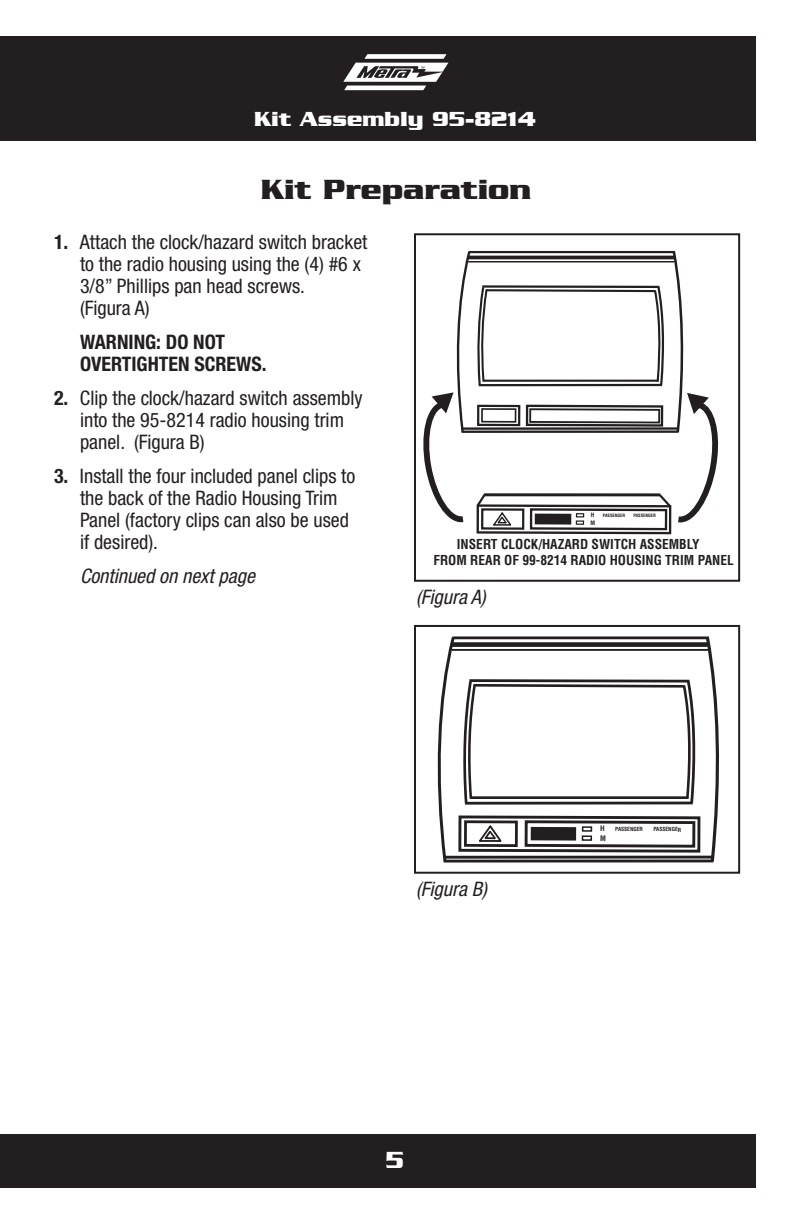
<style>
.page{position:relative;width:792px;height:1224px;background:#fff}
.page>*{position:absolute;margin:0;border:0;box-sizing:border-box;transform-origin:0 0}
.t1{font:700 30px "Serpentine";color:#231f20}
.t2{font:700 24px "Serpentine D";color:#fff}
.t3{font:700 22px "Serpentine";color:#fff}
.t4{font:condensed 20px/22px "Helvetica Neue";color:#231f20}
.t5{font:italic condensed 20px "Helvetica Neue";color:#231f20}
.t6{font:700 condensed 20px/22px "Helvetica Neue";color:#231f20}
.t7{font:700 condensed 13.4px/16.2px "Helvetica";color:#231f20}
.t8{font:700 condensed 5.6px "Helvetica";color:#231f20}
.t9{font:700 condensed 4.4px "Helvetica";color:#231f20}
.s1{font-weight:700}
</style>
<div class="page">
<div style="left:0;top:36px;width:756px;height:105px;background:#231f20"></div>
<div style="left:0;top:1134px;width:756px;height:54px;background:#231f20"></div>
<svg style="left:343px;top:54px;width:105px;height:36px"></svg>
<div style="left:414px;top:233px;width:326px;height:349px;border:2px solid #231f20"></div>
<div style="left:414px;top:625px;width:326px;height:249px;border:2px solid #231f20"></div>
<svg style="left:423px;top:251px;width:295px;height:284px"></svg>
<svg style="left:438px;top:636px;width:281px;height:227px"></svg>
<p class="t3" style="left:254px;top:106px;width:283px">Kit Assembly 95-8214</p>
<h1 class="t1" style="left:261px;top:172px;width:272px">Kit Preparation</h1>
<p class="t4" style="left:80px;top:231px;width:289px;text-indent:-26px"><span class="s1">1.</span> Attach the clock/hazard switch bracket to the radio housing using the (4) #6 x<br>3/8” Phillips pan head screws.<br>(Figura A)</p>
<p class="t6" style="left:80px;top:331px;width:188px">WARNING: DO NOT<br>OVERTIGHTEN SCREWS.</p>
<p class="t4" style="left:80px;top:387px;width:284px;text-indent:-26px"><span class="s1">2.</span> Clip the clock/hazard switch assembly into the 95-8214 radio housing trim panel. (Figura B)</p>
<p class="t4" style="left:80px;top:465px;width:277px;text-indent:-26px"><span class="s1">3.</span> Install the four included panel clips to the back of the Radio Housing Trim<br>Panel (factory clips can also be used if desired).</p>
<p class="t5" style="left:80px;top:564px;width:176px">Continued on next page</p>
<p class="t9" style="left:603px;top:513px;width:24px;rotate:1deg">PASSENGER</p>
<p class="t9" style="left:634px;top:513px;width:24px;rotate:1deg">PASSENGER</p>
<p class="t7" style="left:433px;top:536px;width:302px;text-indent:24px">INSERT CLOCK/HAZARD SWITCH ASSEMBLY<br>FROM REAR OF 99-8214 RADIO HOUSING TRIM PANEL</p>
<p class="t5" style="left:416px;top:585px;width:71px">(Figura A)</p>
<p class="t5" style="left:416px;top:878px;width:72px">(Figura B)</p>
<p class="t8" style="left:615px;top:825px;width:29px;rotate:1deg">PASSENGER</p>
<p class="t8" style="left:653px;top:826px;width:29px;rotate:1deg">PASSENGER</p>
<p class="t2" style="left:385px;top:1147px;width:21px">5</p>
</div>
